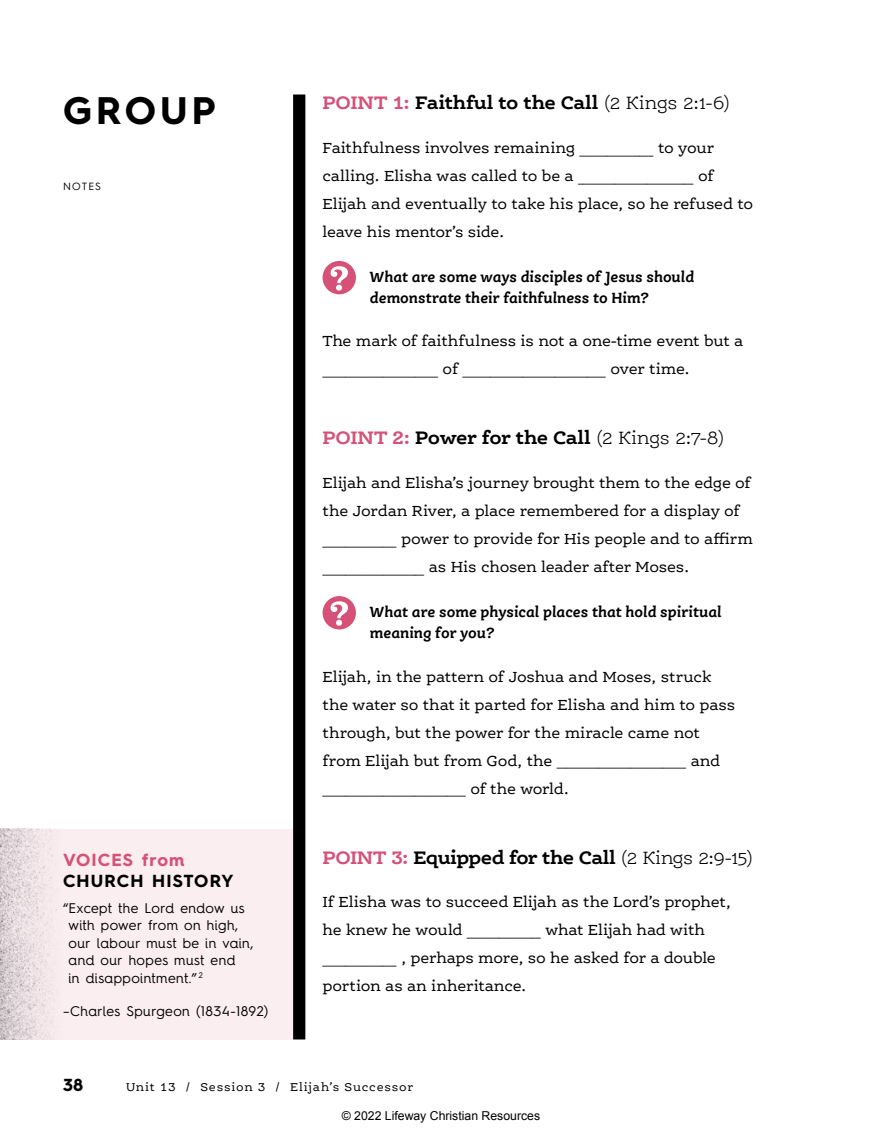
<style>
.page{position:relative;width:882px;height:1134px;background:#fff}
.page>*{position:absolute;margin:0;border:0;box-sizing:border-box;transform-origin:0 0}
.t1{font:700 38.5px "Hurme Geometric Sans 4";letter-spacing:.105em;color:#000}
.t2{font:700 19.25px "Ernestine Pro";letter-spacing:-.03em;color:#000}
.t3{font:700 17.5px "Hurme Geometric Sans 4";letter-spacing:.06em;color:#000}
.t4{font:700 17.5px "Hurme Geometric Sans 4";letter-spacing:.06em;color:#d55178}
.t5{font:15.75px/28px "Ernestine Pro";letter-spacing:-.015em;color:#000}
.t6{font:italic 700 15.75px/21px "Ernestine Pro";letter-spacing:-.005em;color:#000}
.t7{font:14px/17.5px "Hurme Geometric Sans 4";letter-spacing:.025em;color:#000}
.t8{font:12.25px "Ernestine Pro";letter-spacing:.065em;color:#000}
.t9{font:12.25px "Arial";color:#000}
.t10{font:10.5px "Ernestine Pro";color:#000}
.t11{font:10.5px "Hurme Geometric Sans 4";letter-spacing:.11em;color:#000}
.s1{color:#d55178}
.s2{font-weight:300}
</style>
<div class="page">
<div style="left:293px;top:94px;width:12px;height:946px;background:#000"></div>
<svg style="left:323px;top:261px;width:33px;height:33px"></svg>
<svg style="left:323px;top:596px;width:33px;height:33px"></svg>
<div style="left:0;top:829px;width:293px;height:211px;background:#fbeef1"></div>
<img style="left:0;top:829px;width:57px;height:211px">
<h1 class="t1" style="left:63px;top:83px;width:154px">GROUP</h1>
<p class="t11" style="left:63px;top:179px;width:40px">NOTES</p>
<p class="t4" style="left:63px;top:848px;width:123px">VOICES from</p>
<p class="t3" style="left:63px;top:869px;width:172px">CHURCH HISTORY</p>
<p class="t7" style="left:69px;top:899px;width:186px;text-indent:-6px">“Except the Lord endow us with power from on high, our labour must be in vain, and our hopes must end<br>in disappointment.” <sup>2</sup></p>
<p class="t7" style="left:63px;top:1002px;width:207px">–Charles Spurgeon (1834-1892)</p>
<p class="t2" style="left:323px;top:90px;width:410px"><span class="s1">POINT 1:</span> Faithful to the Call <span class="s2">(2 Kings 2:1-6)</span></p>
<p class="t5" style="left:323px;top:134px;width:432px">Faithfulness involves remaining <sub>________________</sub> to your calling. Elisha was called to be a <sub>_________________________</sub> of Elijah and eventually to take his place, so he refused to leave his mentor’s side.</p>
<p class="t6" style="left:370px;top:265px;width:326px">What are some ways disciples of Jesus should demonstrate their faithfulness to Him?</p>
<p class="t5" style="left:323px;top:327px;width:422px">The mark of faithfulness is not a one-time event but a</p>
<p class="t10" style="left:323px;top:366px;width:366px">_________________________ <sup>of</sup> _______________________________ <sup>over</sup> <sup>time.</sup></p>
<p class="t2" style="left:323px;top:426px;width:404px"><span class="s1">POINT 2:</span> Power for the Call <span class="s2">(2 Kings 2:7-8)</span></p>
<p class="t5" style="left:323px;top:469px;width:432px">Elijah and Elisha’s journey brought them to the edge of the Jordan River, a place remembered for a display of <sub>________________</sub> power to provide for His people and to affirm <sub>______________________</sub> as His chosen leader after Moses.</p>
<p class="t6" style="left:370px;top:601px;width:354px">What are some physical places that hold spiritual meaning for you?</p>
<p class="t5" style="left:323px;top:662px;width:414px">Elijah, in the pattern of Joshua and Moses, struck the water so that it parted for Elisha and him to pass through, but the power for the miracle came not</p>
<p class="t10" style="left:323px;top:757px;width:399px"><sup>from</sup> <sup>Elijah</sup> <sup>but</sup> <sup>from</sup> <sup>God,</sup> <sup>the</sup> ____________________________ <sup>and</sup></p>
<p class="t10" style="left:323px;top:785px;width:245px">_______________________________ <sup>of</sup> <sup>the</sup> <sup>world.</sup></p>
<p class="t2" style="left:323px;top:845px;width:433px"><span class="s1">POINT 3:</span> Equipped for the Call <span class="s2">(2 Kings 2:9-15)</span></p>
<p class="t5" style="left:323px;top:888px;width:410px">If Elisha was to succeed Elijah as the Lord’s prophet, he knew he would <sub>________________</sub> what Elijah had with <sub>________________</sub> , perhaps more, so he asked for a double portion as an inheritance.</p>
<p class="t3" style="left:63px;top:1073px;width:22px">38</p>
<p class="t8" style="left:126px;top:1080px;width:289px">Unit 13 / Session 3 / Elijah’s Successor</p>
<p class="t9" style="left:342px;top:1107px;width:200px">© 2022 Lifeway Christian Resources</p>
</div>
